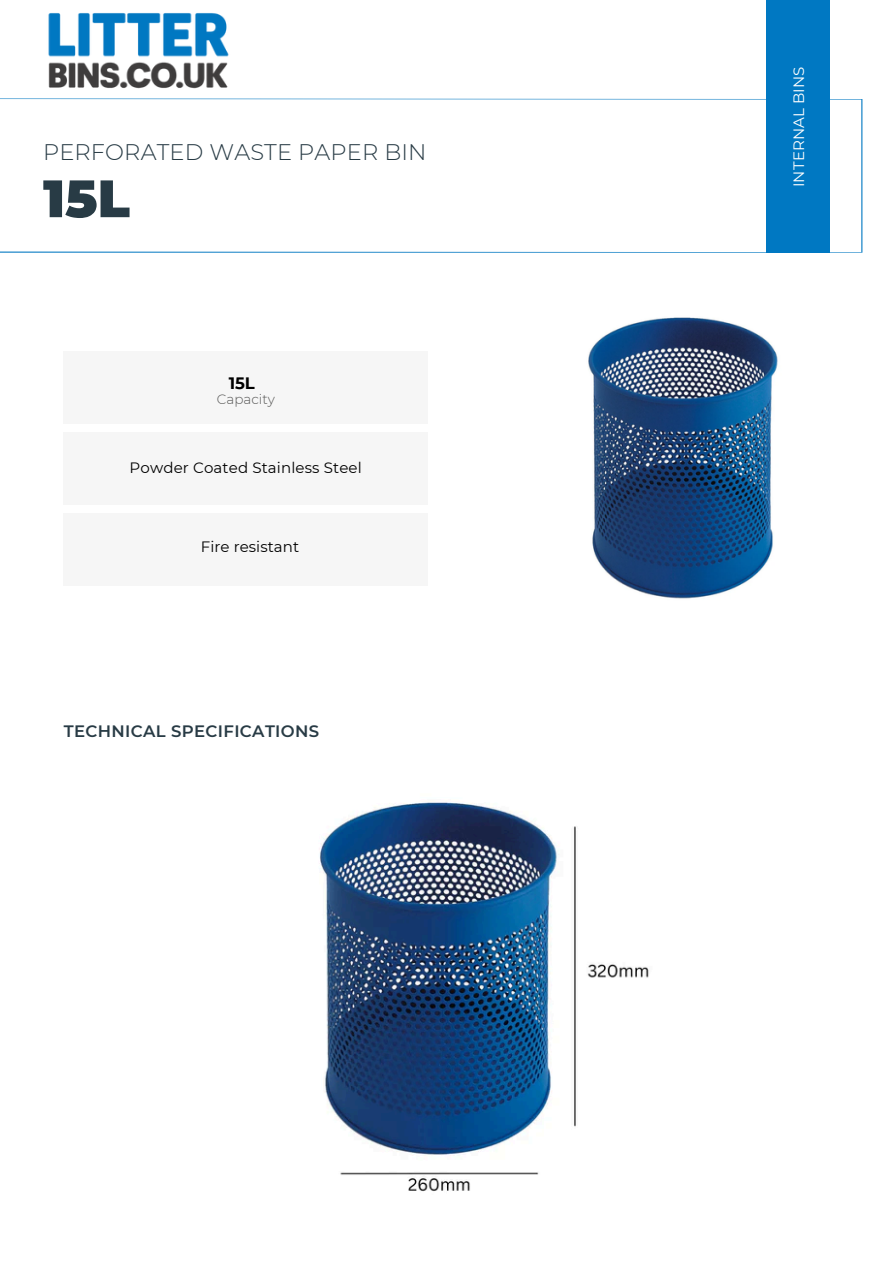
<style>
.page{position:relative;width:894px;height:1264px;background:#fff}
.page>*{position:absolute;margin:0;border:0;box-sizing:border-box;transform-origin:0 0}
.t1{font:900 52.5px "Montserrat";color:#283b45}
.t2{font:300 22.5px "Montserrat";letter-spacing:.005em;color:#283b45}
.t3{font:600 16.5px "Montserrat";letter-spacing:.02em;color:#283b45}
.t4{font:700 16.5px "Montserrat";color:#000}
.t5{font:15px "Montserrat";letter-spacing:.01em;color:#000}
.t6{font:15px "Montserrat";letter-spacing:.01em;color:#fff}
.t7{font:300 13.5px "Montserrat";color:#575756}
</style>
<div class="page">
<svg style="left:0;top:98px;width:862px;height:155px"></svg>
<div style="left:765px;top:0;width:64px;height:252px;background:#0078c2"></div>
<div style="left:64px;top:352px;width:363px;height:72px;background:#f6f6f6"></div>
<div style="left:64px;top:433px;width:363px;height:72px;background:#f6f6f6"></div>
<div style="left:64px;top:514px;width:363px;height:72px;background:#f6f6f6"></div>
<img style="left:48px;top:13px;width:181px;height:76px">
<img style="left:588px;top:317px;width:190px;height:282px">
<img style="left:320px;top:802px;width:329px;height:390px">
<p class="t2" style="left:43px;top:138px;width:385px">PERFORATED WASTE PAPER BIN</p>
<h4 class="t1" style="left:43px;top:166px;width:88px">15L</h4>
<h1 class="t4" style="left:229px;top:373px;width:28px">15L</h1>
<p class="t7" style="left:217px;top:391px;width:60px">Capacity</p>
<h5 class="t5" style="left:130px;top:458px;width:234px">Powder Coated Stainless Steel</h5>
<h5 class="t5" style="left:201px;top:537px;width:100px">Fire resistant</h5>
<h3 class="t3" style="left:64px;top:721px;width:257px">TECHNICAL SPECIFICATIONS</h3>
<h2 class="t6" style="left:789px;top:187px;width:122px;rotate:-90deg">INTERNAL BINS</h2>
</div>
